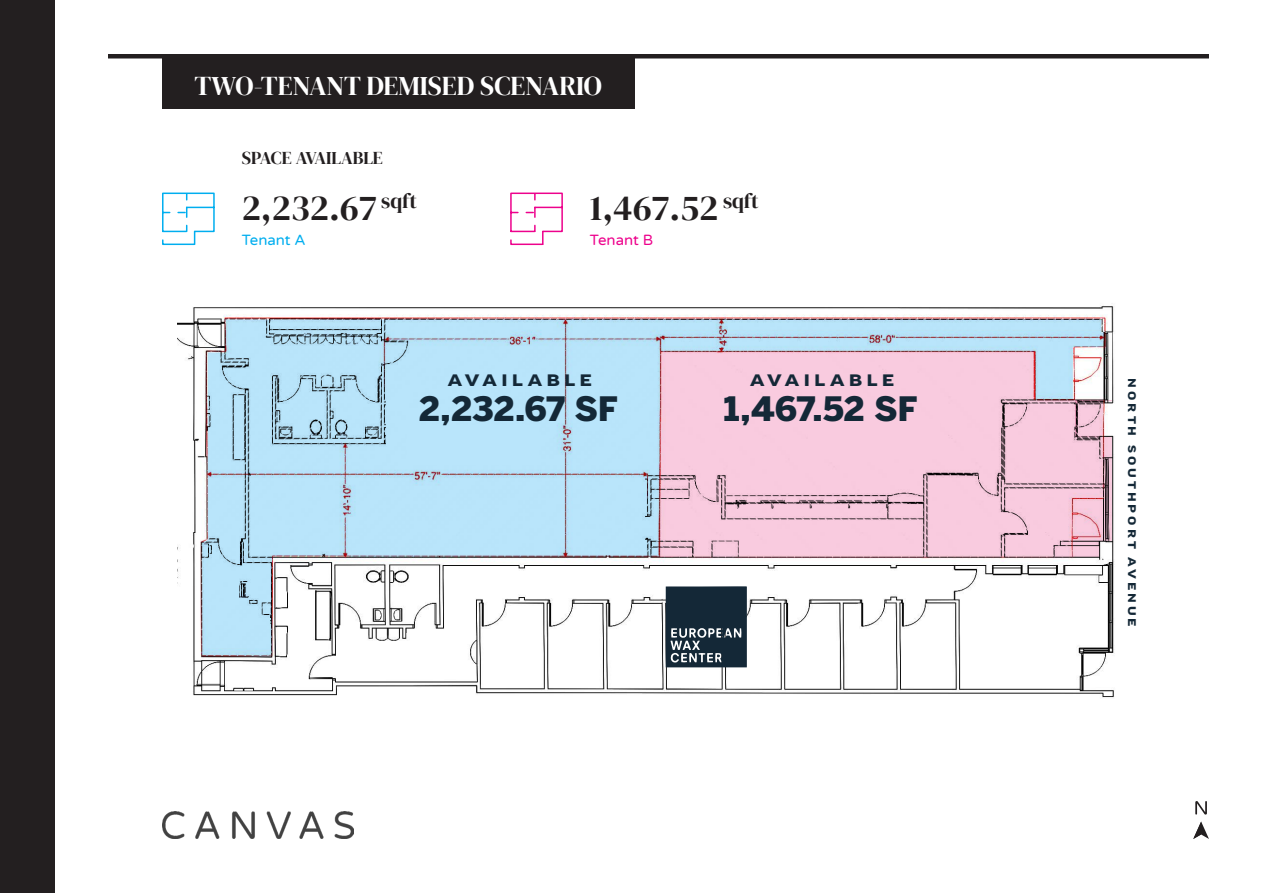
<style>
.page{position:relative;width:1263px;height:893px;background:#fff}
.page>*{position:absolute;margin:0;border:0;box-sizing:border-box;transform-origin:0 0}
.t1{font:36px "DM Serif Display";color:#231f20}
.t2{font:900 33.45px "Benton Sans";color:#142837}
.t3{font:27px "DM Serif Display";color:#fff}
.t4{font:18px "DM Serif Display";letter-spacing:-.005em;color:#231f20}
.t5{font:700 16.05px "Good Pro Extd";letter-spacing:.25em;color:#142837}
.t6{font:15px "Varela Round";color:#00aeef}
.t7{font:15px "Varela Round";color:#ed028c}
.t8{font:700 10.65px "Good Pro Extd";letter-spacing:.275em;color:#142837}
</style>
<div class="page">
<div style="left:108px;top:54px;width:1101px;height:5px;background:#231f20"></div>
<div style="left:162px;top:54px;width:472px;height:54px;background:#231f20"></div>
<div style="left:0;top:0;width:54px;height:893px;background:#231f20"></div>
<svg style="left:1195px;top:801px;width:12px;height:13px"></svg>
<svg style="left:1193px;top:821px;width:16px;height:18px"></svg>
<img style="left:162px;top:812px;width:191px;height:27px">
<svg style="left:162px;top:192px;width:53px;height:54px"></svg>
<svg style="left:510px;top:192px;width:53px;height:54px"></svg>
<img style="left:177px;top:306px;width:938px;height:392px">
<svg style="left:666px;top:657px;width:81px;height:10px"></svg>
<svg style="left:202px;top:320px;width:902px;height:337px"></svg>
<p class="t3" style="left:195px;top:70px;width:409px">TWO-TENANT DEMISED SCENARIO</p>
<p class="t4" style="left:242px;top:148px;width:143px">SPACE AVAILABLE</p>
<h1 class="t1" style="left:242px;top:187px;width:177px">2,232.67 <sup>sqft</sup></h1>
<p class="t6" style="left:242px;top:230px;width:66px">Tenant A</p>
<h1 class="t1" style="left:590px;top:187px;width:170px">1,467.52 <sup>sqft</sup></h1>
<p class="t7" style="left:590px;top:230px;width:65px">Tenant B</p>
<p class="t5" style="left:448px;top:371px;width:146px">AVAILABLE</p>
<p class="t2" style="left:419px;top:389px;width:200px">2,232.67 SF</p>
<p class="t5" style="left:750px;top:371px;width:146px">AVAILABLE</p>
<p class="t2" style="left:724px;top:389px;width:195px">1,467.52 SF</p>
<p class="t8" style="left:1138px;top:378px;width:250px;rotate:90deg">NORTH SOUTHPORT AVENUE</p>
</div>
